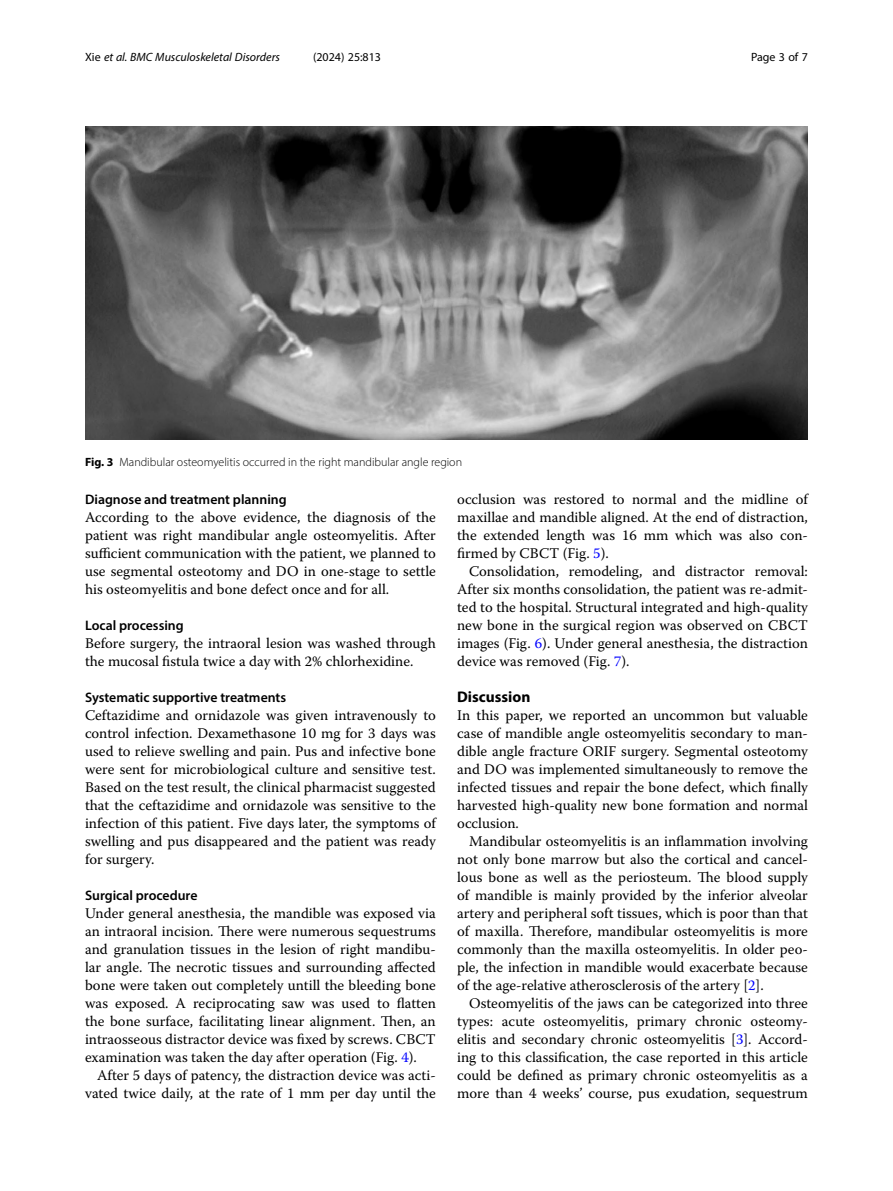
<style>
.page{position:relative;width:893px;height:1191px;background:#fff}
.page>*{position:absolute;margin:0;border:0;box-sizing:border-box;transform-origin:0 0}
.Head_1{font:700 15.45px "Myriad Pro";color:#000}
.Body_Text{font:14.7px/18px "Warnock Pro";color:#000;text-align:justify}
.Body_Text_Indent{font:14.7px/18px "Warnock Pro";color:#000;text-align:justify}
.Head_2{font:600 13.8px "Myriad Pro";color:#000}
.Figure_Caption{font:300 12px "Myriad Pro";color:#000}
.t1{font:italic 12px "Myriad Pro";color:#000}
.t2{font:12px "Myriad Pro";color:#000}
.s1{font-style:normal}
.s2{font-weight:700}
.s3{color:#00f}
</style>
<div class="page">
<img style="left:85px;top:126px;width:723px;height:313px">
<p class="t1" style="left:85px;top:50px;width:196px"><span class="s1">Xie</span> et al. BMC Musculoskeletal Disorders</p>
<p class="t2" style="left:313px;top:50px;width:70px">(2024) 25:813</p>
<p class="t2" style="left:751px;top:50px;width:58px">Page 3 of 7</p>
<p class="Figure_Caption" style="left:85px;top:455px;width:379px"><span class="s2">Fig. 3</span> Mandibular osteomyelitis occurred in the right mandibular angle region</p>
<p class="Head_2" style="left:85px;top:491px;width:203px">Diagnose and treatment planning</p>
<p class="Body_Text" style="left:85px;top:508px;width:352px">According to the above evidence, the diagnosis of the patient was right mandibular angle osteomyelitis. After sufficient communication with the patient, we planned to use segmental osteotomy and DO in one-stage to settle his osteomyelitis and bone defect once and for all.</p>
<p class="Head_2" style="left:85px;top:617px;width:100px">Local processing</p>
<p class="Body_Text" style="left:85px;top:634px;width:352px">Before surgery, the intraoral lesion was washed through the mucosal fistula twice a day with 2% chlorhexidine.</p>
<p class="Head_2" style="left:85px;top:689px;width:203px">Systematic supportive treatments</p>
<p class="Body_Text" style="left:85px;top:706px;width:352px">Ceftazidime and ornidazole was given intravenously to control infection. Dexamethasone 10 mg for 3 days was used to relieve swelling and pain. Pus and infective bone were sent for microbiological culture and sensitive test.<br>Based on the test result, the clinical pharmacist suggested that the ceftazidime and ornidazole was sensitive to the infection of this patient. Five days later, the symptoms of swelling and pus disappeared and the patient was ready for surgery.</p>
<p class="Head_2" style="left:85px;top:887px;width:114px">Surgical procedure</p>
<p class="Body_Text" style="left:85px;top:904px;width:352px">Under general anesthesia, the mandible was exposed via an intraoral incision. There were numerous sequestrums and granulation tissues in the lesion of right mandibu&shy;lar angle. The necrotic tissues and surrounding affected bone were taken out completely untill the bleeding bone was exposed. A reciprocating saw was used to flatten the bone surface, facilitating linear alignment. Then, an intraosseous distractor device was fixed by screws. CBCT examination was taken the day after operation (Fig. <span class="s3">4</span>).</p>
<p class="Body_Text_Indent" style="left:85px;top:1066px;width:352px;text-align:right">After 5 days of patency, the distraction device was acti&shy;vated twice daily, at the rate of 1 mm per day until the</p>
<p class="Body_Text_Indent" style="left:457px;top:490px;width:352px">occlusion was restored to normal and the midline of maxillae and mandible aligned. At the end of distraction, the extended length was 16 mm which was also con&shy;firmed by CBCT (Fig. <span class="s3">5</span>).</p>
<p class="Body_Text_Indent" style="left:457px;top:562px;width:352px;text-indent:12px">Consolidation, remodeling, and distractor removal:<br>After six months consolidation, the patient was re-admit&shy;ted to the hospital. Structural integrated and high-quality new bone in the surgical region was observed on CBCT images (Fig. <span class="s3">6</span>). Under general anesthesia, the distraction device was removed (Fig. <span class="s3">7</span>).</p>
<p class="Head_1" style="left:457px;top:687px;width:75px">Discussion</p>
<p class="Body_Text" style="left:457px;top:706px;width:352px">In this paper, we reported an uncommon but valuable case of mandible angle osteomyelitis secondary to man&shy;dible angle fracture ORIF surgery. Segmental osteotomy and DO was implemented simultaneously to remove the infected tissues and repair the bone defect, which finally harvested high-quality new bone formation and normal occlusion.</p>
<p class="Body_Text_Indent" style="left:457px;top:832px;width:352px;text-indent:12px">Mandibular osteomyelitis is an inflammation involving not only bone marrow but also the cortical and cancel&shy;lous bone as well as the periosteum. The blood supply of mandible is mainly provided by the inferior alveolar artery and peripheral soft tissues, which is poor than that of maxilla. Therefore, mandibular osteomyelitis is more commonly than the maxilla osteomyelitis. In older peo&shy;ple, the infection in mandible would exacerbate because of the age-relative atherosclerosis of the artery [<span class="s3">2</span>].</p>
<p class="Body_Text_Indent" style="left:457px;top:994px;width:352px;text-indent:12px">Osteomyelitis of the jaws can be categorized into three types: acute osteomyelitis, primary chronic osteomy&shy;elitis and secondary chronic osteomyelitis [<span class="s3">3</span>]. Accord&shy;ing to this classification, the case reported in this article could be defined as primary chronic osteomyelitis as a more than 4 weeks’ course, pus exudation, sequestrum</p>
</div>
